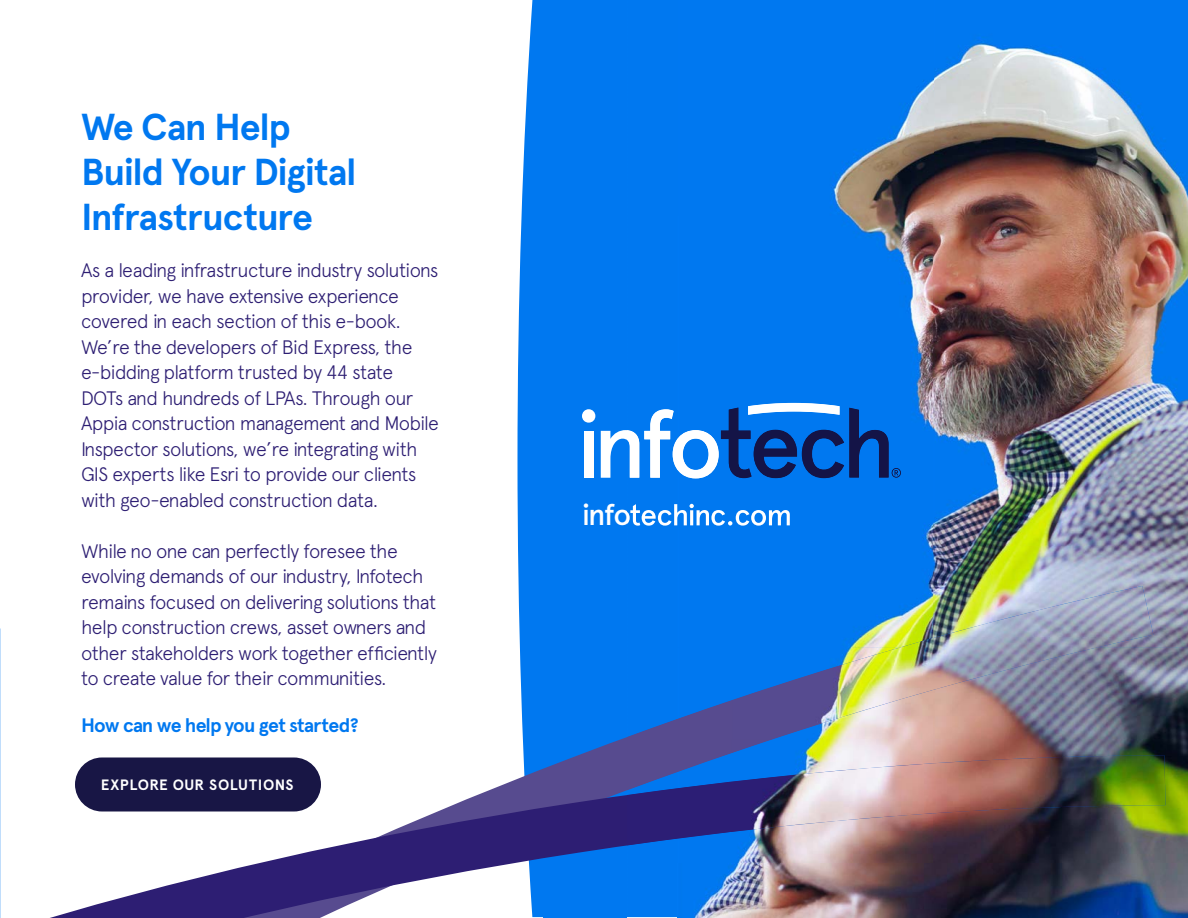
<style>
.page{position:relative;width:1188px;height:918px;background:#fff}
.page>*{position:absolute;margin:0;border:0;box-sizing:border-box;transform-origin:0 0}
.t1{font:700 37.5px/45px "Apercu Pro";letter-spacing:-.03em;color:#0078f0}
.t2{font:300 19.5px/25.5px "Apercu Pro";letter-spacing:-.04em;color:#2d1e73}
.t3{font:700 19.5px "Apercu Pro";letter-spacing:-.045em;color:#0078f0}
.t4{font:700 15px "Apercu Pro";letter-spacing:.035em;color:#fff}
</style>
<div class="page">
<div style="left:543px;top:0;width:645px;height:917px;background:#0078f0"></div>
<svg style="left:518px;top:0;width:25px;height:586px;background:#238af2"></svg>
<svg style="left:518px;top:586px;width:109px;height:169px"></svg>
<svg style="left:0;top:755px;width:627px;height:163px"></svg>
<div style="left:75px;top:758px;width:246px;height:54px;background:#181645;border-radius:27px"></div>
<div style="left:582px;top:409px;width:13px;height:14px;background:#fff;border-radius:50%"></div>
<div style="left:584px;top:431px;width:10px;height:47px;background:#fff"></div>
<img style="left:627px;top:37px;width:561px;height:881px">
<img style="left:890px;top:586px;width:263px;height:102px">
<img style="left:732px;top:650px;width:158px;height:90px">
<img style="left:890px;top:688px;width:51px;height:14px">
<img style="left:627px;top:700px;width:105px;height:55px">
<img style="left:732px;top:739px;width:41px;height:14px">
<img style="left:627px;top:755px;width:539px;height:90px">
<svg style="left:601px;top:403px;width:300px;height:75px"></svg>
<img style="left:627px;top:504px;width:163px;height:22px">
<h1 class="t1" style="left:81px;top:104px;width:277px">We Can Help<br>Build Your Digital<br>Infrastructure</h1>
<p class="t2" style="left:81px;top:256px;width:359px">As a leading infrastructure industry solutions provider, we have extensive experience covered in each section of this e-book.<br>We’re the developers of Bid Express, the e-bidding platform trusted by 44 state DOTs and hundreds of LPAs. Through our Appia construction management and Mobile Inspector solutions, we’re integrating with GIS experts like Esri to provide our clients with geo-enabled construction data.</p>
<p class="t2" style="left:81px;top:536px;width:357px">While no one can perfectly foresee the evolving demands of our industry, Infotech remains focused on delivering solutions that help construction crews, asset owners and other stakeholders work together efficiently to create value for their communities.</p>
<p class="t3" style="left:81px;top:710px;width:279px">How can we help you get started?</p>
<p class="t4" style="left:101px;top:773px;width:194px">EXPLORE OUR SOLUTIONS</p>
</div>
